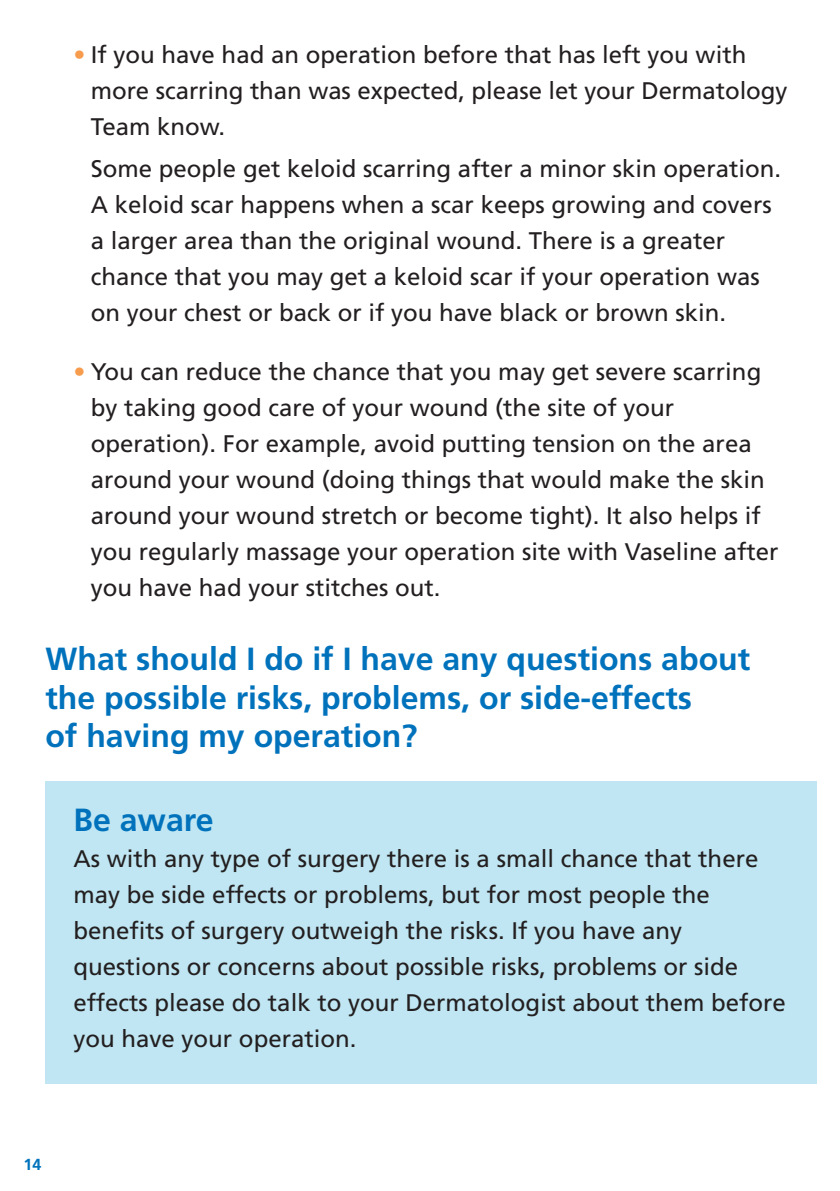
<style>
.page{position:relative;width:840px;height:1191px;background:#fff}
.page>*{position:absolute;margin:0;border:0;box-sizing:border-box;transform-origin:0 0}
.Large_title{font:700 32px/38.4px "Frutiger LT Std";color:#0072bc}
.Large_title-2{font:700 32px "Frutiger";color:#0072bc}
.Bullet_points{font:24px/36px "Frutiger LT Std";color:#231f20}
.t1{font:700 16px "Frutiger";color:#0072bc}
.s1{font-family:"Frutiger";color:#f79b4d}
</style>
<div class="page">
<div style="left:45px;top:781px;width:771px;height:302px;background:#bfe6f2"></div>
<p class="Bullet_points" style="left:91px;top:37px;width:697px;text-indent:-17px"><span class="s1">•</span> If you have had an operation before that has left you with more scarring than was expected, please let your Dermatology<br>Team know.</p>
<p class="Bullet_points" style="left:91px;top:151px;width:691px">Some people get keloid scarring after a minor skin operation.<br>A keloid scar happens when a scar keeps growing and covers a larger area than the original wound. There is a greater chance that you may get a keloid scar if your operation was on your chest or back or if you have black or brown skin.</p>
<p class="Bullet_points" style="left:91px;top:353px;width:689px;text-indent:-17px"><span class="s1">•</span> You can reduce the chance that you may get severe scarring by taking good care of your wound (the site of your operation). For example, avoid putting tension on the area around your wound (doing things that would make the skin around your wound stretch or become tight). It also helps if you regularly massage your operation site with Vaseline after you have had your stitches out.</p>
<p class="Large_title" style="left:45px;top:640px;width:706px">What should I do if I have any questions about the possible risks, problems, or side-effects<br>of having my operation?</p>
<p class="Large_title-2" style="left:73px;top:800px;width:141px">Be aware</p>
<p class="Bullet_points" style="left:73px;top:840px;width:713px">As with any type of surgery there is a small chance that there may be side effects or problems, but for most people the benefits of surgery outweigh the risks. If you have any questions or concerns about possible risks, problems or side effects please do talk to your Dermatologist about them before you have your operation.</p>
<p class="t1" style="left:24px;top:1154px;width:19px">14</p>
</div>
